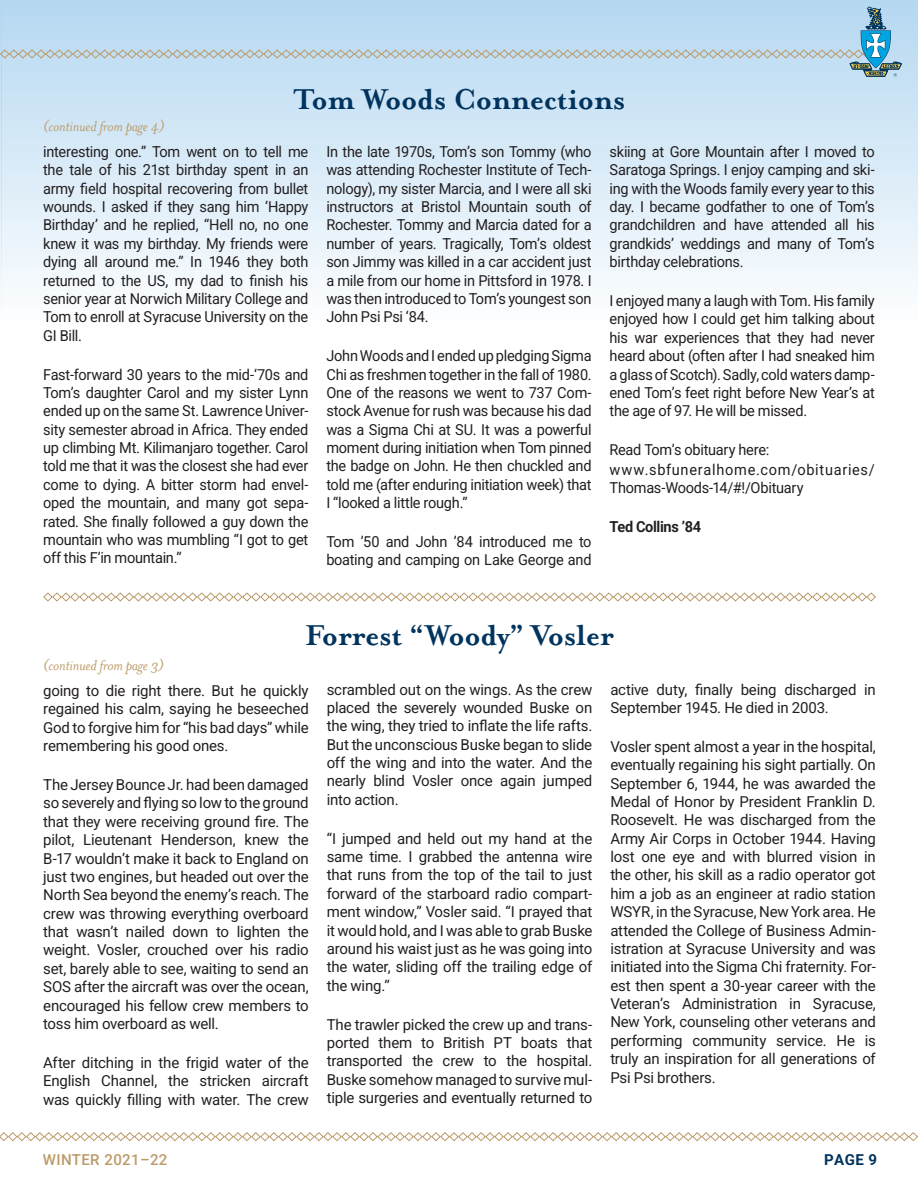
<style>
.page{position:relative;width:918px;height:1188px;background:#fff}
.page>*{position:absolute;margin:0;border:0;box-sizing:border-box;transform-origin:0 0}
.Header_1{font:700 33px "Mrs Eaves OT";letter-spacing:-.01em;color:#00345e}
.Header_1-2{font:italic 16.5px "Mrs Eaves OT";letter-spacing:-.01em;color:#bc9b69}
.Body{font:15px/18.5px "Roboto";letter-spacing:-.015em;color:#231f20;text-align:justify}
.Answers{font:15px/18.3px "Roboto";letter-spacing:-.015em;color:#231f20;text-align:justify}
.Answers-2{font:15px/18.3px "Roboto";letter-spacing:.045em;color:#231f20}
.t1{font:500 15px "Roboto";letter-spacing:.025em;color:#bc9b69}
.t2{font:700 15px "Roboto";letter-spacing:-.025em;color:#231f20}
.t3{font:700 15px "Roboto";color:#00345e}
</style>
<div class="page">
<hr style="left:0;top:0;width:2px;height:326px;background:#b1d6f1">
<div style="left:2px;top:0;width:916px;height:326px;background:linear-gradient(to bottom,#b5d8f1,#fefefe)"></div>
<svg style="left:0;top:7px;width:902px;height:70px;background:#bad7ec"></svg>
<svg style="left:0;top:1132px;width:918px;height:10px"></svg>
<svg style="left:43px;top:592px;width:833px;height:10px"></svg>
<p class="Header_1-2" style="left:43px;top:117px;width:123px">(continued from page 4)</p>
<p class="Header_1" style="left:294px;top:80px;width:333px">Tom Woods Connections</p>
<p class="Answers" style="left:43px;top:142px;width:267px">interesting one.” Tom went on to tell me the tale of his 21st birthday spent in an army field hospital recovering from bullet wounds. I asked if they sang him ‘Happy Birthday’ and he replied, “Hell no, no one knew it was my birthday. My friends were dying all around me.” In 1946 they both returned to the US, my dad to finish his senior year at Norwich Military College and Tom to enroll at Syracuse University on the GI Bill.</p>
<p class="Answers" style="left:43px;top:365px;width:267px">Fast-forward 30 years to the mid-‘70s and Tom’s daughter Carol and my sister Lynn ended up on the same St. Lawrence Univer&shy;sity semester abroad in Africa. They ended up climbing Mt. Kilimanjaro together. Carol told me that it was the closest she had ever come to dying. A bitter storm had envel&shy;oped the mountain, and many got sepa&shy;rated. She finally followed a guy down the mountain who was mumbling “I got to get off this F’in mountain.”</p>
<p class="Answers" style="left:326px;top:142px;width:267px">In the late 1970s, Tom’s son Tommy (who was attending Rochester Institute of Tech&shy;nology), my sister Marcia, and I were all ski instructors at Bristol Mountain south of Rochester. Tommy and Marcia dated for a number of years. Tragically, Tom’s oldest son Jimmy was killed in a car accident just a mile from our home in Pittsford in 1978. I was then introduced to Tom’s youngest son John Psi Psi ‘84.</p>
<p class="Answers" style="left:326px;top:346px;width:267px">John Woods and I ended up pledging Sigma Chi as freshmen together in the fall of 1980.<br>One of the reasons we went to 737 Com&shy;stock Avenue for rush was because his dad was a Sigma Chi at SU. It was a powerful moment during initiation when Tom pinned the badge on John. He then chuckled and told me (after enduring initiation week) that I “looked a little rough.”</p>
<p class="Answers" style="left:326px;top:532px;width:267px">Tom ’50 and John ’84 introduced me to boating and camping on Lake George and</p>
<p class="Answers" style="left:610px;top:142px;width:267px">skiing at Gore Mountain after I moved to Saratoga Springs. I enjoy camping and ski&shy;ing with the Woods family every year to this day. I became godfather to one of Tom’s grandchildren and have attended all his grandkids’ weddings and many of Tom’s birthday celebrations.</p>
<p class="Answers" style="left:610px;top:291px;width:267px">I enjoyed many a laugh with Tom. His family enjoyed how I could get him talking about his war experiences that they had never heard about (often after I had sneaked him a glass of Scotch). Sadly, cold waters damp&shy;ened Tom’s feet right before New Year’s at the age of 97. He will be missed.</p>
<p class="Answers" style="left:610px;top:440px;width:161px">Read Tom’s obituary here:</p>
<p class="Answers-2" style="left:610px;top:460px;width:267px">www.sbfuneralhome.com/obituaries/<br>Thomas-Woods-14/#!/Obituary</p>
<p class="t2" style="left:610px;top:516px;width:93px">Ted Collins ’84</p>
<p class="Header_1-2" style="left:43px;top:656px;width:123px">(continued from page 3)</p>
<p class="Header_1" style="left:305px;top:616px;width:310px">Forrest “Woody” Vosler</p>
<p class="Body" style="left:43px;top:681px;width:267px">going to die right there. But he quickly regained his calm, saying he beseeched God to forgive him for “his bad days” while remembering his good ones.</p>
<p class="Body" style="left:43px;top:775px;width:267px">The Jersey Bounce Jr. had been damaged so severely and flying so low to the ground that they were receiving ground fire. The pilot, Lieutenant Henderson, knew the B-17 wouldn’t make it back to England on just two engines, but headed out over the North Sea beyond the enemy’s reach. The crew was throwing everything overboard that wasn’t nailed down to lighten the weight. Vosler, crouched over his radio set, barely able to see, waiting to send an SOS after the aircraft was over the ocean, encouraged his fellow crew members to toss him overboard as well.</p>
<p class="Body" style="left:43px;top:1053px;width:267px">After ditching in the frigid water of the English Channel, the stricken aircraft was quickly filling with water. The crew</p>
<p class="Body" style="left:327px;top:679px;width:267px">scrambled out on the wings. As the crew placed the severely wounded Buske on the wing, they tried to inflate the life rafts.<br>But the unconscious Buske began to slide off the wing and into the water. And the nearly blind Vosler once again jumped into action.</p>
<p class="Body" style="left:327px;top:829px;width:267px">“I jumped and held out my hand at the same time. I grabbed the antenna wire that runs from the top of the tail to just forward of the starboard radio compart&shy;ment window,” Vosler said. “I prayed that it would hold, and I was able to grab Buske around his waist just as he was going into the water, sliding off the trailing edge of the wing.”</p>
<p class="Body" style="left:327px;top:1015px;width:267px">The trawler picked the crew up and trans&shy;ported them to British PT boats that transported the crew to the hospital.<br>Buske somehow managed to survive mul&shy;tiple surgeries and eventually returned to</p>
<p class="Body" style="left:610px;top:680px;width:267px">active duty, finally being discharged in<br>September 1945. He died in 2003.</p>
<p class="Body" style="left:610px;top:737px;width:267px">Vosler spent almost a year in the hospital, eventually regaining his sight partially. On September 6, 1944, he was awarded the Medal of Honor by President Franklin D.<br>Roosevelt. He was discharged from the Army Air Corps in October 1944. Having lost one eye and with blurred vision in the other, his skill as a radio operator got him a job as an engineer at radio station WSYR, in the Syracuse, New York area. He attended the College of Business Admin&shy;istration at Syracuse University and was initiated into the Sigma Chi fraternity. For&shy;est then spent a 30-year career with the Veteran’s Administration in Syracuse, New York, counseling other veterans and performing community service. He is truly an inspiration for all generations of Psi Psi brothers.</p>
<p class="t1" style="left:43px;top:1149px;width:126px">WINTER 2021–22</p>
<p class="t3" style="left:824px;top:1149px;width:55px">PAGE 9</p>
</div>
